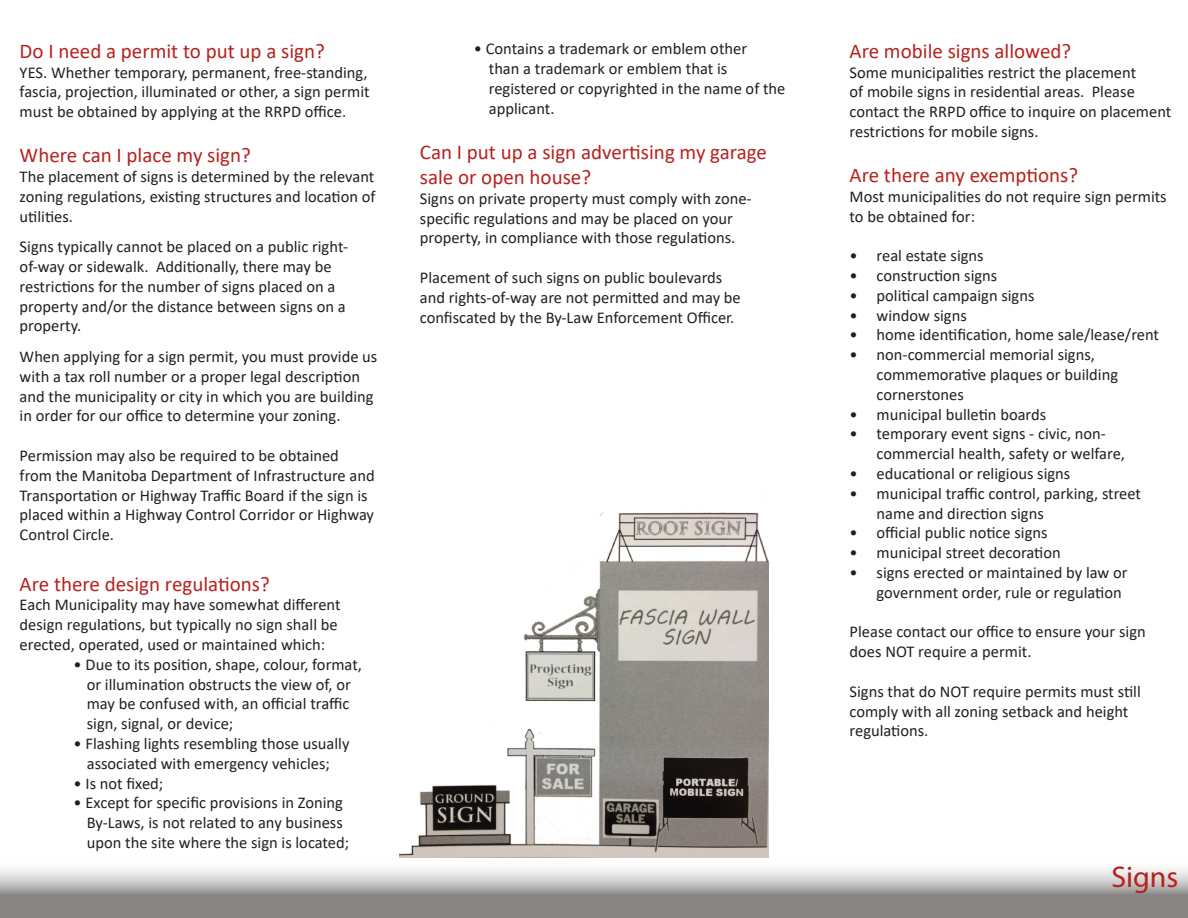
<style>
.page{position:relative;width:1188px;height:918px;background:#fff}
.page>*{position:absolute;margin:0;border:0;box-sizing:border-box;transform-origin:0 0}
.t1{font:30px "Myriad Pro";color:#b6221e}
.Paragraph_Style_1{font:21px/25.2px "Calibri";color:#b6221e}
.Paragraph_Style_1-2{font:16.5px/19.8px "Calibri";color:#231f20}
</style>
<div class="page">
<svg style="left:0;top:869px;width:1188px;height:49px;background:#a8a8a6"></svg>
<img style="left:399px;top:495px;width:369px;height:362px">
<p class="Paragraph_Style_1" style="left:20px;top:38px;width:307px">Do I need a permit to put up a sign?</p>
<p class="Paragraph_Style_1-2" style="left:20px;top:62px;width:351px;text-align:justify">YES. Whether temporary, permanent, free-standing, fascia, projection, illuminated or other, a sign permit must be obtained by applying at the RRPD office.</p>
<p class="Paragraph_Style_1" style="left:20px;top:142px;width:233px">Where can I place my sign?</p>
<p class="Paragraph_Style_1-2" style="left:20px;top:166px;width:357px;text-align:justify">The placement of signs is determined by the relevant zoning regulations, existing structures and location of utilities.</p>
<p class="Paragraph_Style_1-2" style="left:20px;top:236px;width:330px">Signs typically cannot be placed on a public right&shy;of-way or sidewalk. Additionally, there may be restrictions for the number of signs placed on a property and/or the distance between signs on a property.</p>
<p class="Paragraph_Style_1-2" style="left:20px;top:346px;width:359px">When applying for a sign permit, you must provide us with a tax roll number or a proper legal description and the municipality or city in which you are building in order for our office to determine your zoning.</p>
<p class="Paragraph_Style_1-2" style="left:20px;top:445px;width:357px">Permission may also be required to be obtained from the Manitoba Department of Infrastructure and Transportation or Highway Traffic Board if the sign is placed within a Highway Control Corridor or Highway Control Circle.</p>
<p class="Paragraph_Style_1" style="left:20px;top:570px;width:252px">Are there design regulations?</p>
<p class="Paragraph_Style_1-2" style="left:20px;top:595px;width:323px">Each Municipality may have somewhat different design regulations, but typically no sign shall be erected, operated, used or maintained which:</p>
<p class="Paragraph_Style_1-2" style="left:74px;top:654px;width:290px">• Due to its position, shape, colour, format,</p>
<p class="Paragraph_Style_1-2" style="left:87px;top:674px;width:266px">or illumination obstructs the view of, or</p>
<p class="Paragraph_Style_1-2" style="left:87px;top:694px;width:264px">may be confused with, an official traffic</p>
<p class="Paragraph_Style_1-2" style="left:87px;top:713px;width:148px">sign, signal, or device;</p>
<p class="Paragraph_Style_1-2" style="left:74px;top:733px;width:277px">• Flashing lights resembling those usually</p>
<p class="Paragraph_Style_1-2" style="left:87px;top:753px;width:245px">associated with emergency vehicles;</p>
<p class="Paragraph_Style_1-2" style="left:74px;top:773px;width:91px">• Is not fixed;</p>
<p class="Paragraph_Style_1-2" style="left:74px;top:793px;width:271px">• Except for specific provisions in Zoning</p>
<p class="Paragraph_Style_1-2" style="left:87px;top:812px;width:258px">By-Laws, is not related to any business</p>
<p class="Paragraph_Style_1-2" style="left:87px;top:832px;width:264px">upon the site where the sign is located;</p>
<p class="Paragraph_Style_1-2" style="left:474px;top:39px;width:275px">• Contains a trademark or emblem other</p>
<p class="Paragraph_Style_1-2" style="left:489px;top:58px;width:240px">than a trademark or emblem that is</p>
<p class="Paragraph_Style_1-2" style="left:489px;top:78px;width:298px">registered or copyrighted in the name of the</p>
<p class="Paragraph_Style_1-2" style="left:489px;top:98px;width:67px">applicant.</p>
<p class="Paragraph_Style_1" style="left:420px;top:139px;width:349px">Can I put up a sign advertising my garage sale or open house?</p>
<p class="Paragraph_Style_1-2" style="left:420px;top:188px;width:333px">Signs on private property must comply with zone&shy;specific regulations and may be placed on your property, in compliance with those regulations.</p>
<p class="Paragraph_Style_1-2" style="left:420px;top:267px;width:322px">Placement of such signs on public boulevards and rights-of-way are not permitted and may be confiscated by the By-Law Enforcement Officer.</p>
<p class="Paragraph_Style_1" style="left:850px;top:38px;width:223px">Are mobile signs allowed?</p>
<p class="Paragraph_Style_1-2" style="left:850px;top:62px;width:323px">Some municipalities restrict the placement<br>of mobile signs in residential areas. Please contact the RRPD office to inquire on placement restrictions for mobile signs.</p>
<p class="Paragraph_Style_1" style="left:850px;top:162px;width:230px">Are there any exemptions?</p>
<p class="Paragraph_Style_1-2" style="left:850px;top:186px;width:319px">Most municipalities do not require sign permits to be obtained for:</p>
<p class="Paragraph_Style_1-2" style="left:850px;top:245px;width:136px">• real estate signs</p>
<p class="Paragraph_Style_1-2" style="left:850px;top:265px;width:149px">• construction signs</p>
<p class="Paragraph_Style_1-2" style="left:850px;top:285px;width:186px">• political campaign signs</p>
<p class="Paragraph_Style_1-2" style="left:850px;top:305px;width:119px">• window signs</p>
<p class="Paragraph_Style_1-2" style="left:850px;top:325px;width:311px">• home identification, home sale/lease/rent</p>
<p class="Paragraph_Style_1-2" style="left:877px;top:344px;width:243px;text-indent:-27px">• non-commercial memorial signs, commemorative plaques or building cornerstones</p>
<p class="Paragraph_Style_1-2" style="left:850px;top:404px;width:198px">• municipal bulletin boards</p>
<p class="Paragraph_Style_1-2" style="left:877px;top:424px;width:250px;text-indent:-27px">• temporary event signs - civic, non&shy;commercial health, safety or welfare,</p>
<p class="Paragraph_Style_1-2" style="left:850px;top:463px;width:222px">• educational or religious signs</p>
<p class="Paragraph_Style_1-2" style="left:877px;top:483px;width:266px;text-indent:-27px">• municipal traffic control, parking, street name and direction signs</p>
<p class="Paragraph_Style_1-2" style="left:850px;top:523px;width:200px">• official public notice signs</p>
<p class="Paragraph_Style_1-2" style="left:850px;top:542px;width:213px">• municipal street decoration</p>
<p class="Paragraph_Style_1-2" style="left:877px;top:562px;width:252px;text-indent:-27px">• signs erected or maintained by law or government order, rule or regulation</p>
<p class="Paragraph_Style_1-2" style="left:850px;top:622px;width:298px">Please contact our office to ensure your sign does NOT require a permit.</p>
<p class="Paragraph_Style_1-2" style="left:850px;top:681px;width:293px">Signs that do NOT require permits must still comply with all zoning setback and height regulations.</p>
<p class="t1" style="left:1111px;top:858px;width:68px">Signs</p>
</div>
